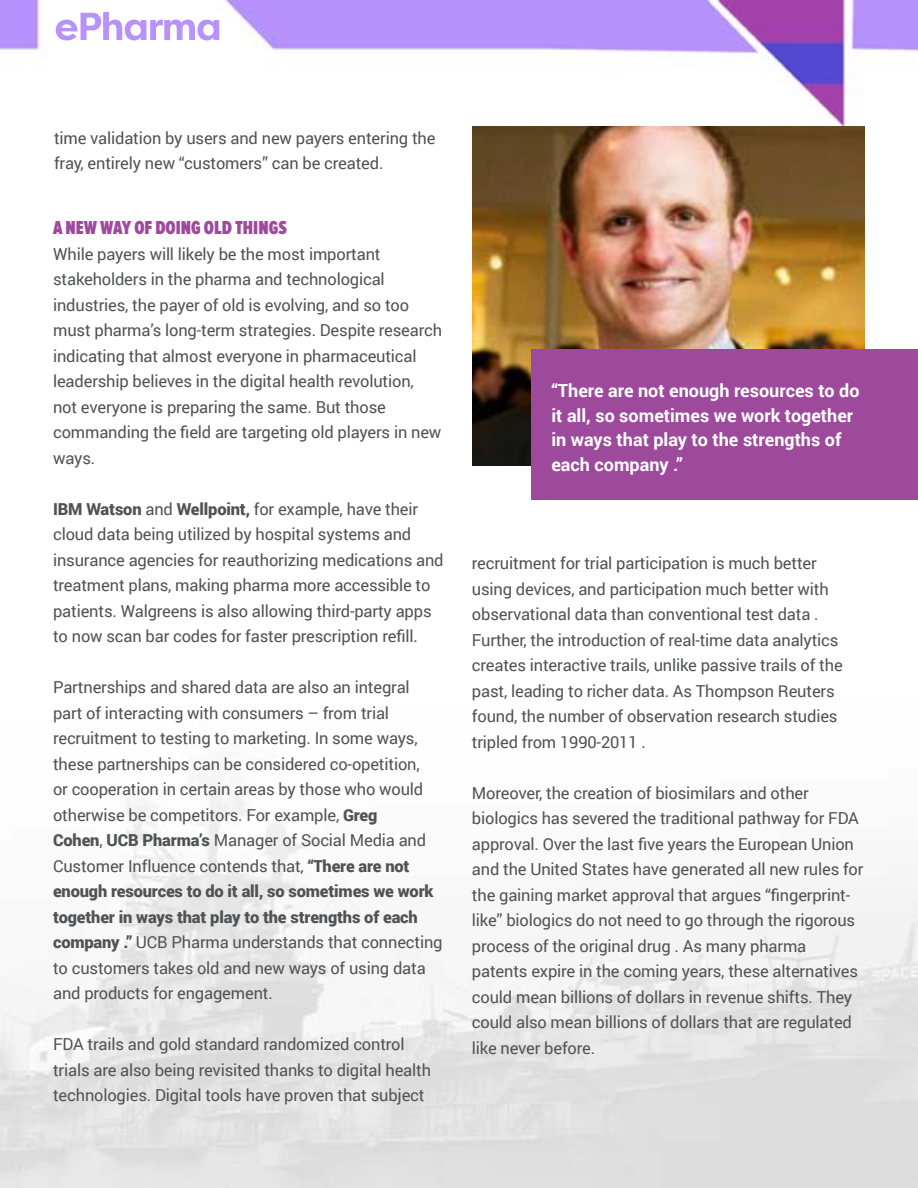
<style>
.page{position:relative;width:918px;height:1188px;background:#fff}
.page>*{position:absolute;margin:0;border:0;box-sizing:border-box;transform-origin:0 0}
.t1{font:900 19.5px "Proxima Nova Ex Cn";color:#9e4a9c}
.t2{font:700 18px/24.6px "Roboto";color:#fff}
.t3{font:16.5px/25.5px "Roboto";letter-spacing:-.01em;color:#515254}
.s1{font-weight:900}
</style>
<div class="page">
<img style="left:0;top:0;width:918px;height:1188px">
<svg style="left:56px;top:12px;width:163px;height:28px"></svg>
<img style="left:473px;top:126px;width:391px;height:339px">
<div style="left:531px;top:349px;width:387px;height:151px;background:#9e4a9c"></div>
<p class="t3" style="left:54px;top:124px;width:383px">time validation by users and new payers entering the fray, entirely new “customers” can be created.</p>
<p class="t1" style="left:53px;top:217px;width:235px">A NEW WAY OF DOING OLD THINGS</p>
<p class="t3" style="left:53px;top:241px;width:390px">While payers will likely be the most important stakeholders in the pharma and technological industries, the payer of old is evolving, and so too must pharma’s long-term strategies. Despite research indicating that almost everyone in pharmaceutical leadership believes in the digital health revolution,<br>not everyone is preparing the same. But those commanding the field are targeting old players in new ways.</p>
<p class="t3" style="left:53px;top:496px;width:392px"><span class="s1">IBM Watson</span> and <span class="s1">Wellpoint,</span> for example, have their cloud data being utilized by hospital systems and insurance agencies for reauthorizing medications and treatment plans, making pharma more accessible to patients. Walgreens is also allowing third-party apps to now scan bar codes for faster prescription refill.</p>
<p class="t3" style="left:53px;top:674px;width:391px">Partnerships and shared data are also an integral part of interacting with consumers – from trial recruitment to testing to marketing. In some ways, these partnerships can be considered co-opetition,<br>or cooperation in certain areas by those who would otherwise be competitors. For example, <span class="s1">Greg<br>Cohen</span>, <span class="s1">UCB Pharma’s</span> Manager of Social Media and Customer Influence contends that, <span class="s1">“There are not enough resources to do it all, so sometimes we work together in ways that play to the strengths of each company .”</span> UCB Pharma understands that connecting to customers takes old and new ways of using data and products for engagement.</p>
<p class="t3" style="left:53px;top:1031px;width:379px">FDA trails and gold standard randomized control trials are also being revisited thanks to digital health technologies. Digital tools have proven that subject</p>
<p class="t2" style="left:551px;top:378px;width:310px">“There are not enough resources to do it all, so sometimes we work together in ways that play to the strengths of each company .”</p>
<p class="t3" style="left:472px;top:550px;width:372px">recruitment for trial participation is much better using devices, and participation much better with observational data than conventional test data .<br>Further, the introduction of real-time data analytics creates interactive trails, unlike passive trails of the past, leading to richer data. As Thompson Reuters found, the number of observation research studies tripled from 1990-2011 .</p>
<p class="t3" style="left:472px;top:779px;width:393px">Moreover, the creation of biosimilars and other biologics has severed the traditional pathway for FDA approval. Over the last five years the European Union and the United States have generated all new rules for the gaining market approval that argues “fingerprint&shy;like” biologics do not need to go through the rigorous process of the original drug . As many pharma patents expire in the coming years, these alternatives could mean billions of dollars in revenue shifts. They could also mean billions of dollars that are regulated like never before.</p>
</div>
